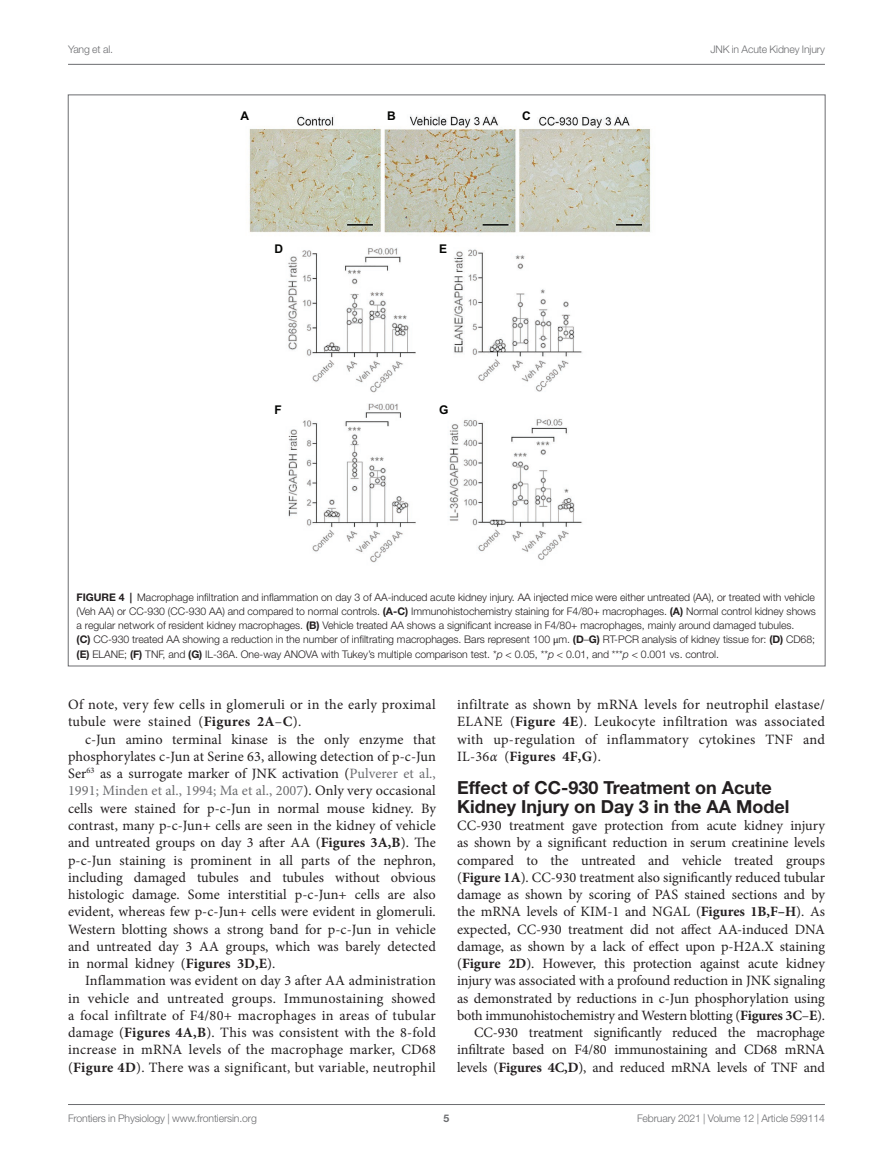
<style>
.page{position:relative;width:893px;height:1170px;background:#fff}
.page>*{position:absolute;margin:0;border:0;box-sizing:border-box;transform-origin:0 0}
.HEAD_2{font:700 18px/18.8px "Helvetica Neue LT Std";color:#231f20}
.TEXT{font:14.25px/17.2px "Minion Pro";letter-spacing:.015em;color:#231f20;text-align:justify}
.TEXT_FLUSH{font:14.25px/17.2px "Minion Pro";letter-spacing:-.02em;color:#231f20;text-align:justify}
.t1{font:700 12px "Arial";color:#040503}
.FIG_LEG{font:300 10.5px/14.2px "Helvetica Neue LT Std";letter-spacing:-.005em;color:#231f20}
.t2{font:300 10.5px "Helvetica Neue LT Std";letter-spacing:-.015em;color:#6c6d70}
.t3{font:700 10.5px "Helvetica Neue LT Std";color:#6c6d70}
.s1{font-weight:700}
.s2{font-family:"STIX General";font-weight:400}
.s3{font-style:italic}
.s4{color:#6c6d70}
</style>
<div class="page">
<hr style="left:68px;top:64px;width:757px;height:1px;background:#6c6d70">
<hr style="left:68px;top:1104px;width:757px;height:1px;background:#6c6d70">
<img style="left:249px;top:115px;width:402px;height:448px">
<p class="t2" style="left:68px;top:42px;width:47px">Yang et al.</p>
<p class="t2" style="left:710px;top:42px;width:116px">JNK in Acute Kidney Injury</p>
<p class="t1" style="left:240px;top:108px;width:10px">A</p>
<p class="t1" style="left:387px;top:108px;width:10px">B</p>
<p class="t1" style="left:522px;top:108px;width:10px">C</p>
<p class="t1" style="left:275px;top:240px;width:10px">D</p>
<p class="t1" style="left:439px;top:240px;width:10px">E</p>
<p class="t1" style="left:275px;top:402px;width:9px">F</p>
<p class="t1" style="left:439px;top:402px;width:11px">G</p>
<p class="FIG_LEG" style="left:77px;top:589px;width:741px"><span class="s1">FIGURE 4 |</span> Macrophage infiltration and inflammation on day 3 of AA-induced acute kidney injury. AA injected mice were either untreated (AA), or treated with vehicle (Veh AA) or CC-930 (CC-930 AA) and compared to normal controls. <span class="s1">(A-C)</span> Immunohistochemistry staining for F4/80+ macrophages. <span class="s1">(A)</span> Normal control kidney shows a regular network of resident kidney macrophages. <span class="s1">(B)</span> Vehicle treated AA shows a significant increase in F4/80+ macrophages, mainly around damaged tubules.<br><span class="s1">(C)</span> CC-930 treated AA showing a reduction in the number of infiltrating macrophages. Bars represent 100 <span class="s2">μ</span>m. <span class="s1">(D</span>–<span class="s1">G)</span> RT-PCR analysis of kidney tissue for: <span class="s1">(D)</span> CD68; <span class="s1">(E)</span> ELANE; <span class="s1">(F)</span> TNF, and <span class="s1">(G)</span> IL-36A. One-way ANOVA with Tukey’s multiple comparison test. *<span class="s3">p</span> &lt; 0.05, **<span class="s3">p</span> &lt; 0.01, and ***<span class="s3">p</span> &lt; 0.001 vs. control.</p>
<p class="TEXT" style="left:68px;top:696px;width:369px">Of note, very few cells in glomeruli or in the early proximal tubule were stained (<span class="s1">Figures 2A</span>–<span class="s1">C</span>).</p>
<p class="TEXT" style="left:68px;top:730px;width:369px;text-indent:17px">c-Jun amino terminal kinase is the only enzyme that phosphorylates c-Jun at Serine 63, allowing detection of p-c-Jun Ser<sup>63</sup> as a surrogate marker of JNK activation (<span class="s4">Pulverer et al., 1991; Minden et al., 1994; Ma et al., 2007</span>). Only very occasional cells were stained for p-c-Jun in normal mouse kidney. By contrast, many p-c-Jun+ cells are seen in the kidney of vehicle and untreated groups on day 3 after AA (<span class="s1">Figures 3A,B</span>). The p-c-Jun staining is prominent in all parts of the nephron, including damaged tubules and tubules without obvious histologic damage. Some interstitial p-c-Jun+ cells are also evident, whereas few p-c-Jun+ cells were evident in glomeruli.<br>Western blotting shows a strong band for p-c-Jun in vehicle and untreated day 3 AA groups, which was barely detected in normal kidney (<span class="s1">Figures 3D,E</span>).</p>
<p class="TEXT" style="left:68px;top:972px;width:369px;text-indent:17px">Inflammation was evident on day 3 after AA administration in vehicle and untreated groups. Immunostaining showed a focal infiltrate of F4/80+ macrophages in areas of tubular damage (<span class="s1">Figures 4A,B</span>). This was consistent with the 8-fold increase in mRNA levels of the macrophage marker, CD68 (<span class="s1">Figure 4D</span>). There was a significant, but variable, neutrophil</p>
<p class="TEXT" style="left:457px;top:696px;width:369px">infiltrate as shown by mRNA levels for neutrophil elastase/ ELANE (<span class="s1">Figure 4E</span>). Leukocyte infiltration was associated with up-regulation of inflammatory cytokines TNF and IL-36<span class="s3">α</span> (<span class="s1">Figures 4F,G</span>).</p>
<p class="HEAD_2" style="left:457px;top:777px;width:334px">Effect of CC-930 Treatment on Acute<br>Kidney Injury on Day 3 in the AA Model</p>
<p class="TEXT_FLUSH" style="left:457px;top:816px;width:369px">CC-930 treatment gave protection from acute kidney injury as shown by a significant reduction in serum creatinine levels compared to the untreated and vehicle treated groups (<span class="s1">Figure 1A</span>). CC-930 treatment also significantly reduced tubular damage as shown by scoring of PAS stained sections and by the mRNA levels of KIM-1 and NGAL (<span class="s1">Figures 1B,F–H</span>). As expected, CC-930 treatment did not affect AA-induced DNA damage, as shown by a lack of effect upon p-H2A.X staining (<span class="s1">Figure 2D</span>). However, this protection against acute kidney injury was associated with a profound reduction in JNK signaling as demonstrated by reductions in c-Jun phosphorylation using both immunohistochemistry and Western blotting (<span class="s1">Figures 3C</span>–<span class="s1">E</span>).</p>
<p class="TEXT" style="left:457px;top:1023px;width:369px;text-indent:17px">CC-930 treatment significantly reduced the macrophage infiltrate based on F4/80 immunostaining and CD68 mRNA levels (<span class="s1">Figures 4C,D</span>), and reduced mRNA levels of TNF and</p>
<p class="t2" style="left:68px;top:1111px;width:190px">Frontiers in Physiology | www.frontiersin.org</p>
<p class="t3" style="left:444px;top:1111px;width:7px">5</p>
<p class="t2" style="left:637px;top:1111px;width:189px">February 2021 | Volume 12 | Article 599114</p>
</div>
